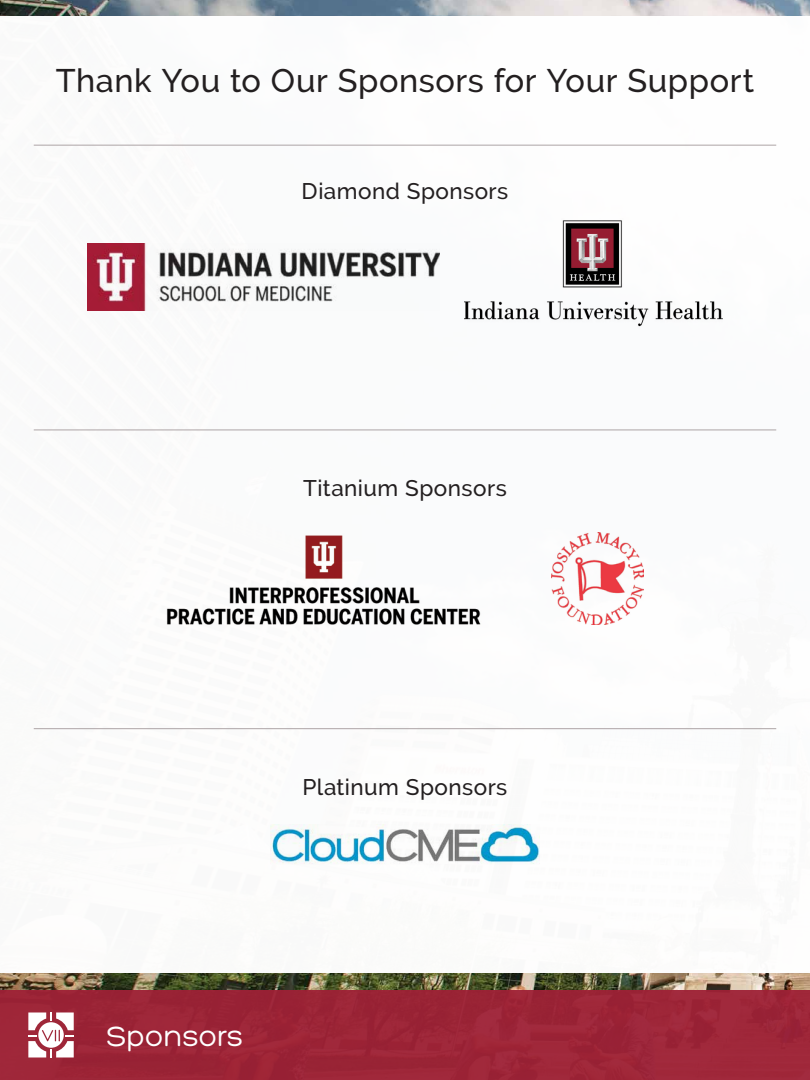
<style>
.page{position:relative;width:810px;height:1080px;background:#fff}
.page>*{position:absolute;margin:0;border:0;box-sizing:border-box;transform-origin:0 0}
.t1{font:500 32.5px "Raleway";letter-spacing:.02em;color:#231f20}
.t2{font:30px "Hero";color:#fff}
.t3{font:500 22.5px "Raleway";letter-spacing:.02em;color:#231f20}
</style>
<div class="page">
<img style="left:0;top:0;width:810px;height:990px">
<div style="left:0;top:17px;width:810px;height:956px;background:#fff"></div>
<img style="left:465px;top:220px;width:258px;height:107px">
<img style="left:87px;top:243px;width:353px;height:68px">
<hr style="left:34px;top:145px;width:742px;height:1px;background:#ada4a6">
<img style="left:167px;top:535px;width:314px;height:90px">
<img style="left:551px;top:532px;width:92px;height:93px">
<hr style="left:34px;top:430px;width:742px;height:1px;background:#ada4a6">
<img style="left:271px;top:825px;width:268px;height:39px">
<hr style="left:34px;top:728px;width:742px;height:1px;background:#ada4a6">
<div style="left:0;top:990px;width:810px;height:90px;background:#9e2136"></div>
<svg style="left:28px;top:1012px;width:46px;height:46px"></svg>
<h1 class="t1" style="left:56px;top:62px;width:700px">Thank You to Our Sponsors for Your Support</h1>
<p class="t3" style="left:302px;top:178px;width:208px">Diamond Sponsors</p>
<p class="t3" style="left:303px;top:476px;width:205px">Titanium Sponsors</p>
<p class="t3" style="left:303px;top:774px;width:206px">Platinum Sponsors</p>
<h2 class="t2" style="left:107px;top:1021px;width:138px">Sponsors</h2>
</div>
